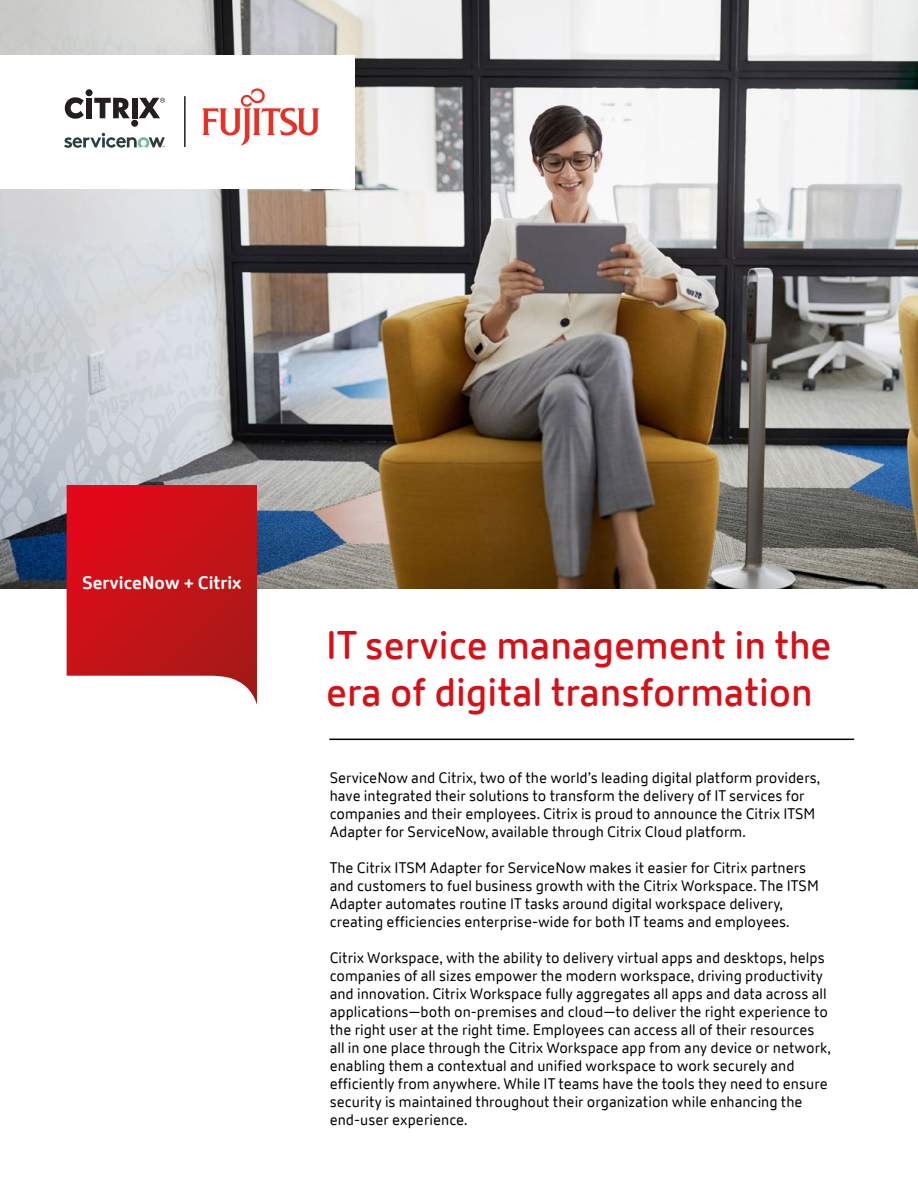
<style>
.page{position:relative;width:918px;height:1188px;background:#fff}
.page>*{position:absolute;margin:0;border:0;box-sizing:border-box;transform-origin:0 0}
.t1{font:600 39px/46.8px "Citrix New Sans";color:#d61016}
.t2{font:700 18px "Citrix New Sans";color:#fff}
.t3{font:15px/18px "Citrix New Sans";color:#000}
</style>
<div class="page">
<img style="left:0;top:0;width:918px;height:588px">
<div style="left:0;top:56px;width:355px;height:133px;background:#fff"></div>
<hr style="left:329px;top:739px;width:525px;height:1px;background:#000">
<div style="left:86px;top:89px;width:7px;height:7px;background:#231f20;border-radius:50%"></div>
<div style="left:86px;top:98px;width:6px;height:20px;background:#231f20"></div>
<div style="left:131px;top:120px;width:7px;height:7px;background:#231f20;border-radius:50%"></div>
<div style="left:132px;top:98px;width:5px;height:20px;background:#231f20"></div>
<svg style="left:65px;top:97px;width:19px;height:22px"></svg>
<svg style="left:94px;top:98px;width:36px;height:20px"></svg>
<svg style="left:139px;top:98px;width:26px;height:20px"></svg>
<svg style="left:64px;top:133px;width:101px;height:15px"></svg>
<svg style="left:202px;top:88px;width:117px;height:58px"></svg>
<hr style="left:184px;top:96px;width:2px;height:51px;background:#231f20">
<svg style="left:67px;top:485px;width:190px;height:219px;background:#cf2e34"></svg>
<p class="t2" style="left:82px;top:572px;width:161px">ServiceNow + Citrix</p>
<h1 class="t1" style="left:326px;top:623px;width:507px">IT service management in the era of digital transformation</h1>
<p class="t3" style="left:330px;top:769px;width:492px">ServiceNow and Citrix, two of the world’s leading digital platform providers, have integrated their solutions to transform the delivery of IT services for companies and their employees. Citrix is proud to announce the Citrix ITSM Adapter for ServiceNow, available through Citrix Cloud platform.</p>
<p class="t3" style="left:330px;top:859px;width:491px">The Citrix ITSM Adapter for ServiceNow makes it easier for Citrix partners and customers to fuel business growth with the Citrix Workspace. The ITSM Adapter automates routine IT tasks around digital workspace delivery, creating efficiencies enterprise-wide for both IT teams and employees.</p>
<p class="t3" style="left:330px;top:949px;width:502px">Citrix Workspace, with the ability to delivery virtual apps and desktops, helps companies of all sizes empower the modern workspace, driving productivity and innovation. Citrix Workspace fully aggregates all apps and data across all applications—both on-premises and cloud—to deliver the right experience to the right user at the right time. Employees can access all of their resources all in one place through the Citrix Workspace app from any device or network, enabling them a contextual and unified workspace to work securely and efficiently from anywhere. While IT teams have the tools they need to ensure security is maintained throughout their organization while enhancing the end-user experience.</p>
</div>
